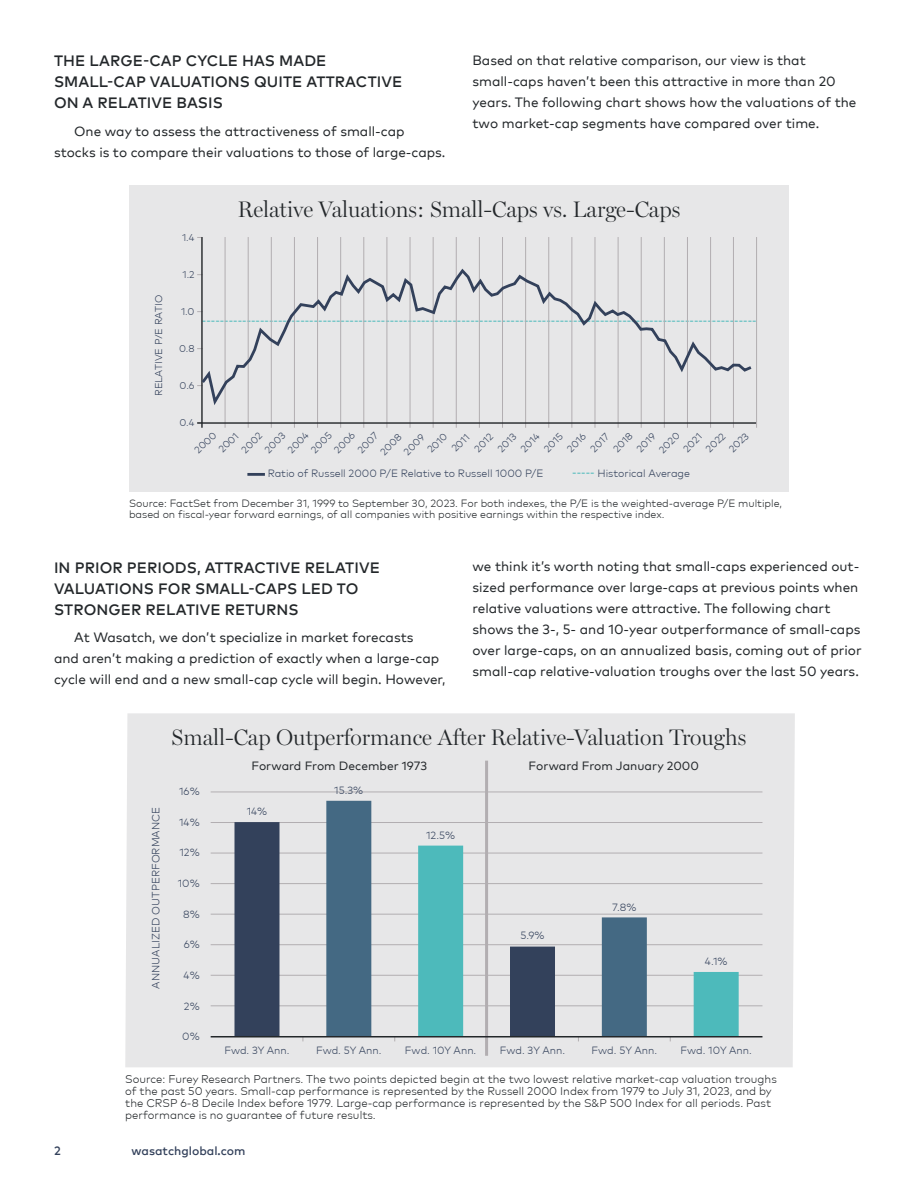
<style>
.page{position:relative;width:918px;height:1188px;background:#fff}
.page>*{position:absolute;margin:0;border:0;box-sizing:border-box;transform-origin:0 0}
.t1{font:300 22.5px "Miller Display";color:#23272a}
.t2{font:500 15px/21px "Mark Pro";letter-spacing:.005em;color:#23272a}
.t3{font:13.5px/21px "Mark Pro";color:#23272a}
.t4{font:12px "Mark Pro";color:#23272a}
.t5{font:500 12px "Mark Pro";color:#33415b}
.t6{font:300 11.25px/12px "Mark Pro";color:#23272a}
.t7{font:300 10.65px/11.2px "Mark Pro";color:#23272a}
.t8{font:500 10.65px "Mark Pro";color:#4dbabb}
.t9{font:300 10.65px "Mark Pro";color:#33415b}
.t10{font:300 10.5px "Mark Pro";color:#33415b}
.t11{font:300 9.9px/16.4px "Mark Pro";letter-spacing:.005em;color:#33415b}
.s1{font-weight:500;color:#4dbabb}
</style>
<div class="page">
<div style="left:129px;top:186px;width:660px;height:306px;background:#e7e7e8"></div>
<hr style="left:247px;top:473px;width:18px;height:3px;background:#33415b">
<hr style="left:225px;top:237px;width:1px;height:191px;background:#b2aeb1">
<hr style="left:271px;top:237px;width:1px;height:191px;background:#b2aeb1">
<hr style="left:248px;top:237px;width:1px;height:191px;background:#b2aeb1">
<hr style="left:317px;top:237px;width:1px;height:191px;background:#b2aeb1">
<hr style="left:294px;top:237px;width:1px;height:191px;background:#b2aeb1">
<hr style="left:363px;top:237px;width:1px;height:191px;background:#b2aeb1">
<hr style="left:340px;top:237px;width:1px;height:191px;background:#b2aeb1">
<hr style="left:410px;top:237px;width:1px;height:191px;background:#b2aeb1">
<hr style="left:387px;top:237px;width:1px;height:191px;background:#b2aeb1">
<hr style="left:502px;top:237px;width:1px;height:191px;background:#b2aeb1">
<hr style="left:479px;top:237px;width:1px;height:191px;background:#b2aeb1">
<hr style="left:456px;top:237px;width:1px;height:191px;background:#b2aeb1">
<hr style="left:433px;top:237px;width:1px;height:191px;background:#b2aeb1">
<hr style="left:548px;top:237px;width:1px;height:191px;background:#b2aeb1">
<hr style="left:525px;top:237px;width:1px;height:191px;background:#b2aeb1">
<hr style="left:595px;top:237px;width:1px;height:191px;background:#b2aeb1">
<hr style="left:572px;top:237px;width:1px;height:191px;background:#b2aeb1">
<hr style="left:641px;top:237px;width:1px;height:191px;background:#b2aeb1">
<hr style="left:618px;top:237px;width:1px;height:191px;background:#b2aeb1">
<hr style="left:687px;top:237px;width:1px;height:191px;background:#b2aeb1">
<hr style="left:710px;top:237px;width:1px;height:191px;background:#b2aeb1">
<hr style="left:733px;top:237px;width:1px;height:191px;background:#b2aeb1">
<hr style="left:664px;top:237px;width:1px;height:191px;background:#b2aeb1">
<hr style="left:197px;top:422px;width:559px;height:2px;background:#23272a">
<hr style="left:756px;top:237px;width:1px;height:191px;background:#b2aeb1">
<hr style="left:201px;top:237px;width:2px;height:191px;background:#23272a">
<svg style="left:199px;top:266px;width:553px;height:143px"></svg>
<div style="left:125px;top:713px;width:670px;height:354px;background:#e7e7e8"></div>
<hr style="left:485px;top:761px;width:3px;height:295px;background:#b2aeb1">
<hr style="left:211px;top:792px;width:551px;height:1px;background:#b2aeb1">
<hr style="left:211px;top:883px;width:551px;height:1px;background:#b2aeb1">
<hr style="left:211px;top:944px;width:551px;height:1px;background:#b2aeb1">
<hr style="left:211px;top:1005px;width:551px;height:1px;background:#b2aeb1">
<hr style="left:211px;top:822px;width:551px;height:1px;background:#b2aeb1">
<hr style="left:211px;top:853px;width:551px;height:1px;background:#b2aeb1">
<hr style="left:211px;top:914px;width:551px;height:1px;background:#b2aeb1">
<hr style="left:211px;top:975px;width:551px;height:1px;background:#b2aeb1">
<div style="left:235px;top:822px;width:45px;height:215px;background:#33415b"></div>
<div style="left:326px;top:801px;width:45px;height:236px;background:#446983"></div>
<div style="left:418px;top:846px;width:45px;height:191px;background:#4dbabb"></div>
<div style="left:510px;top:947px;width:45px;height:90px;background:#33415b"></div>
<div style="left:602px;top:917px;width:45px;height:120px;background:#446983"></div>
<div style="left:694px;top:972px;width:45px;height:65px;background:#4dbabb"></div>
<hr style="left:211px;top:1036px;width:551px;height:1px;background:#23272a">
<p class="t2" style="left:54px;top:49px;width:350px">THE LARGE-CAP CYCLE HAS MADE<br>SMALL-CAP VALUATIONS QUITE ATTRACTIVE<br>ON A RELATIVE BASIS</p>
<p class="t3" style="left:54px;top:119px;width:393px;text-indent:20px">One way to assess the attractiveness of small-cap stocks is to compare their valuations to those of large-caps.</p>
<p class="t3" style="left:472px;top:48px;width:385px">Based on that relative comparison, our view is that small-caps haven’t been this attractive in more than 20 years. The following chart shows how the valuations of the two market-cap segments have compared over time.</p>
<p class="t11" style="left:150px;top:396px;width:103px;rotate:-90deg">RELATIVE P/E RATIO</p>
<p class="t11" style="left:182px;top:229px;width:14px">1.4</p>
<p class="t11" style="left:182px;top:266px;width:14px">1.2</p>
<p class="t11" style="left:181px;top:303px;width:15px">1.0</p>
<p class="t11" style="left:179px;top:340px;width:17px">0.8</p>
<p class="t11" style="left:180px;top:377px;width:17px">0.6</p>
<p class="t11" style="left:179px;top:413px;width:17px">0.4</p>
<h1 class="t1" style="left:238px;top:196px;width:444px">Relative Valuations: Small-Caps vs. Large-Caps</h1>
<p class="t8" style="left:202px;top:312px;width:556px">----------------------------------------------------------------------------------------------------------------------------</p>
<p class="t11" style="left:190px;top:445px;width:28px;rotate:-45deg">2000</p>
<p class="t11" style="left:214px;top:444px;width:25px;rotate:-45deg">2001</p>
<p class="t11" style="left:237px;top:445px;width:26px;rotate:-45deg">2002</p>
<p class="t11" style="left:260px;top:445px;width:26px;rotate:-45deg">2003</p>
<p class="t11" style="left:283px;top:445px;width:27px;rotate:-45deg">2004</p>
<p class="t11" style="left:306px;top:445px;width:27px;rotate:-45deg">2005</p>
<p class="t11" style="left:329px;top:445px;width:27px;rotate:-45deg">2006</p>
<p class="t11" style="left:353px;top:445px;width:26px;rotate:-45deg">2007</p>
<p class="t11" style="left:387px;top:435px;width:27px;text-indent:-17px;rotate:-45deg">2008<br>2009</p>
<p class="t11" style="left:423px;top:445px;width:25px;rotate:-45deg">2010</p>
<p class="t11" style="left:447px;top:444px;width:22px;rotate:-45deg">2011</p>
<p class="t11" style="left:470px;top:444px;width:23px;rotate:-45deg">2012</p>
<p class="t11" style="left:493px;top:444px;width:23px;rotate:-45deg">2013</p>
<p class="t11" style="left:516px;top:444px;width:24px;rotate:-45deg">2014</p>
<p class="t11" style="left:539px;top:444px;width:24px;rotate:-45deg">2015</p>
<p class="t11" style="left:562px;top:444px;width:24px;rotate:-45deg">2016</p>
<p class="t11" style="left:586px;top:444px;width:23px;rotate:-45deg">2017</p>
<p class="t11" style="left:609px;top:444px;width:24px;rotate:-45deg">2018</p>
<p class="t11" style="left:632px;top:444px;width:24px;rotate:-45deg">2019</p>
<p class="t11" style="left:654px;top:445px;width:26px;rotate:-45deg">2020</p>
<p class="t11" style="left:679px;top:444px;width:23px;rotate:-45deg">2021</p>
<p class="t11" style="left:701px;top:444px;width:25px;rotate:-45deg">2022</p>
<p class="t11" style="left:724px;top:444px;width:25px;rotate:-45deg">2023</p>
<p class="t9" style="left:268px;top:465px;width:277px">Ratio of Russell 2000 P/E Relative to Russell 1000 P/E</p>
<p class="t9" style="left:572px;top:465px;width:119px"><span class="s1">-----</span> Historical Average</p>
<p class="t7" style="left:129px;top:497px;width:655px">Source: FactSet from December 31, 1999 to September 30, 2023. For both indexes, the P/E is the weighted-average P/E multiple, based on fiscal-year forward earnings, of all companies with positive earnings within the respective index.</p>
<p class="t2" style="left:54px;top:556px;width:327px">IN PRIOR PERIODS, ATTRACTIVE RELATIVE<br>VALUATIONS FOR SMALL-CAPS LED TO<br>STRONGER RELATIVE RETURNS</p>
<p class="t3" style="left:54px;top:626px;width:393px;text-indent:20px">At Wasatch, we don’t specialize in market forecasts<br>and aren’t making a prediction of exactly when a large-cap cycle will end and a new small-cap cycle will begin. However,</p>
<p class="t3" style="left:472px;top:555px;width:391px">we think it’s worth noting that small-caps experienced out&shy;sized performance over large-caps at previous points when relative valuations were attractive. The following chart shows the 3-, 5- and 10-year outperformance of small-caps over large-caps, on an annualized basis, coming out of prior small-cap relative-valuation troughs over the last 50 years.</p>
<h1 class="t1" style="left:172px;top:723px;width:576px">Small-Cap Outperformance After Relative-Valuation Troughs</h1>
<p class="t4" style="left:251px;top:757px;width:177px">Forward From December 1973</p>
<p class="t4" style="left:529px;top:757px;width:172px">Forward From January 2000</p>
<p class="t10" style="left:334px;top:782px;width:31px">15.3%</p>
<p class="t10" style="left:179px;top:784px;width:22px">16%</p>
<p class="t10" style="left:179px;top:814px;width:22px">14%</p>
<p class="t10" style="left:179px;top:845px;width:22px">12%</p>
<p class="t10" style="left:178px;top:875px;width:23px">10%</p>
<p class="t10" style="left:183px;top:906px;width:18px">8%</p>
<p class="t10" style="left:184px;top:937px;width:18px">6%</p>
<p class="t10" style="left:184px;top:967px;width:18px">4%</p>
<p class="t10" style="left:184px;top:998px;width:17px">2%</p>
<p class="t10" style="left:182px;top:1029px;width:19px">0%</p>
<p class="t6" style="left:125px;top:1072px;width:653px">Source: Furey Research Partners. The two points depicted begin at the two lowest relative market-cap valuation troughs of the past 50 years. Small-cap performance is represented by the Russell 2000 Index from 1979 to July 31, 2023, and by the CRSP 6-8 Decile Index before 1979. Large-cap performance is represented by the S&amp;P 500 Index for all periods. Past performance is no guarantee of future results.</p>
<p class="t10" style="left:247px;top:803px;width:22px">14%</p>
<p class="t10" style="left:148px;top:989px;width:183px;rotate:-90deg">ANNUALIZED OUTPERFORMANCE</p>
<p class="t10" style="left:426px;top:827px;width:31px">12.5%</p>
<p class="t10" style="left:612px;top:899px;width:26px">7.8%</p>
<p class="t10" style="left:520px;top:928px;width:26px">5.9%</p>
<p class="t10" style="left:705px;top:953px;width:24px">4.1%</p>
<p class="t10" style="left:224px;top:1042px;width:67px">Fwd. 3Y Ann.</p>
<p class="t10" style="left:316px;top:1042px;width:67px">Fwd. 5Y Ann.</p>
<p class="t10" style="left:405px;top:1042px;width:73px">Fwd. 10Y Ann.</p>
<p class="t10" style="left:500px;top:1042px;width:67px">Fwd. 3Y Ann.</p>
<p class="t10" style="left:592px;top:1042px;width:67px">Fwd. 5Y Ann.</p>
<p class="t10" style="left:681px;top:1042px;width:73px">Fwd. 10Y Ann.</p>
<p class="t5" style="left:54px;top:1142px;width:8px">2</p>
<p class="t5" style="left:132px;top:1142px;width:115px">wasatchglobal.com</p>
</div>
